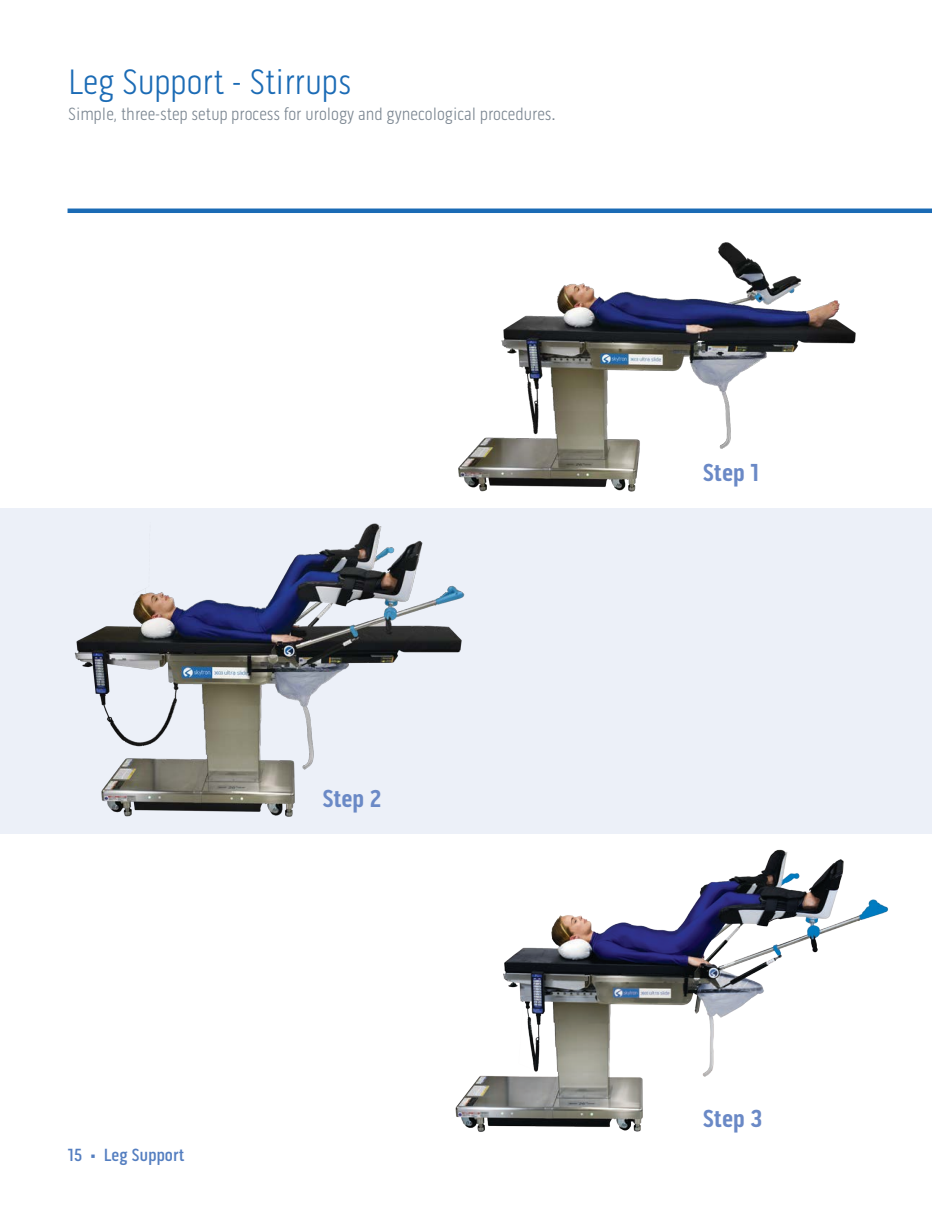
<style>
.page{position:relative;width:932px;height:1215px;background:#fff}
.page>*{position:absolute;margin:0;border:0;box-sizing:border-box;transform-origin:0 0}
.t1{font:300 36px "Pill Gothic 300 mg";color:#1b6bb5}
.gray_figure_text_left{font:700 25.05px "Pill Gothic 300 mg";letter-spacing:-.005em;color:#6a89c6}
.gray_figure_text_left-2{font:300 18px "Pill Gothic 300 mg";color:#7b8691}
.t2{font:500 18px "Pill Gothic 300 mg";color:#547ec0}
</style>
<div class="page">
<div style="left:0;top:508px;width:932px;height:326px;background:#ecf0f8"></div>
<img style="left:458px;top:242px;width:398px;height:250px">
<img style="left:74px;top:523px;width:391px;height:294px">
<img style="left:455px;top:849px;width:434px;height:283px">
<hr style="left:68px;top:209px;width:864px;height:4px;background:#1b6bb5">
<p class="t1" style="left:68px;top:61px;width:284px">Leg Support - Stirrups</p>
<p class="gray_figure_text_left-2" style="left:68px;top:103px;width:489px">Simple, three-step setup process for urology and gynecological procedures.</p>
<p class="t2" style="left:68px;top:1145px;width:118px">15 • Leg Support</p>
<p class="gray_figure_text_left" style="left:322px;top:784px;width:61px">Step 2</p>
<p class="gray_figure_text_left" style="left:702px;top:458px;width:58px">Step 1</p>
<p class="gray_figure_text_left" style="left:702px;top:1104px;width:61px">Step 3</p>
</div>
